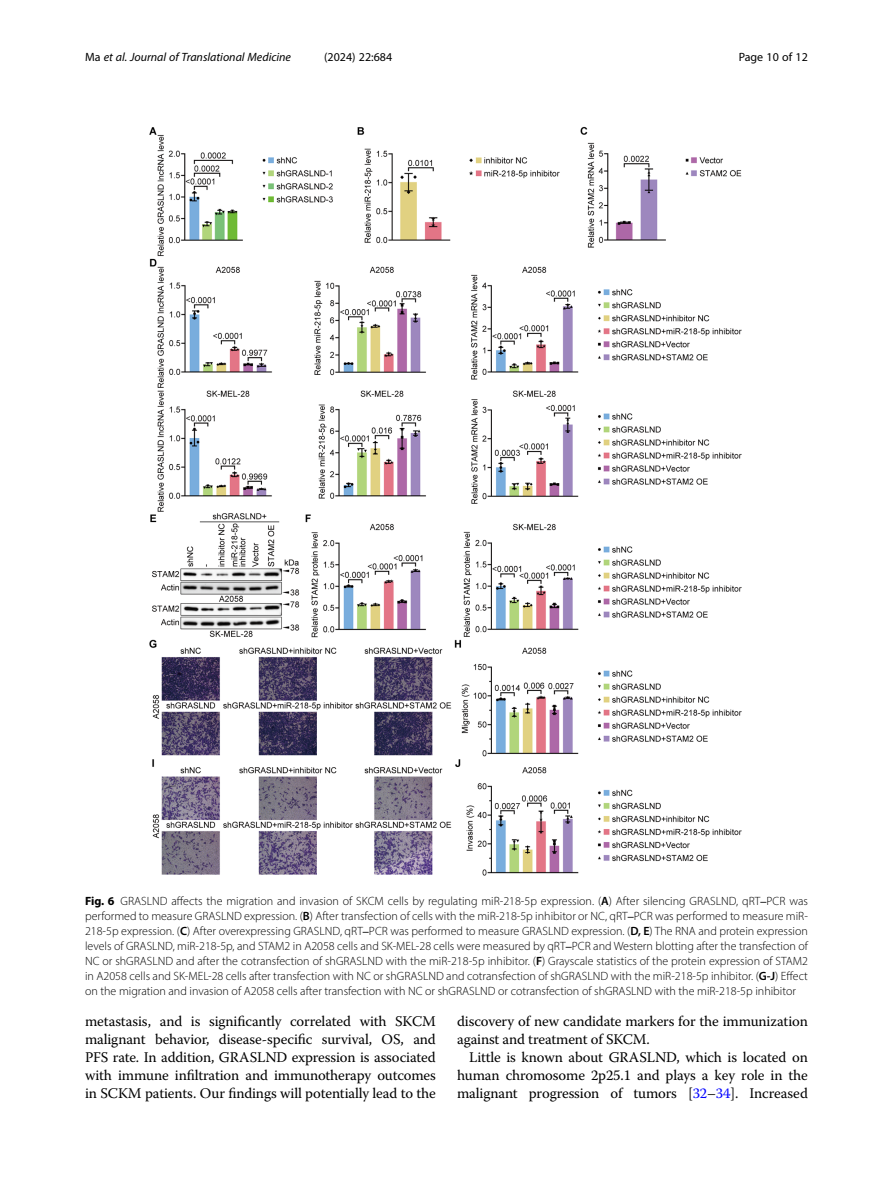
<style>
.page{position:relative;width:893px;height:1191px;background:#fff}
.page>*{position:absolute;margin:0;border:0;box-sizing:border-box;transform-origin:0 0}
.Body_Text{font:14.7px/18px "Warnock Pro";letter-spacing:-.01em;color:#000;text-align:justify}
.Body_Text_Indent{font:14.7px/18px "Warnock Pro";letter-spacing:-.01em;color:#000;text-align:justify}
.Figure_Caption{font:300 12px/15px "Myriad Pro";color:#000;text-align:justify}
.t1{font:italic 12px "Myriad Pro";color:#000}
.t2{font:12px "Myriad Pro";color:#000}
.s1{font-style:normal}
.s2{font-weight:700}
.s3{font-weight:600}
.s4{font-family:"STIX";font-weight:400}
.s5{color:#00f}
</style>
<div class="page">
<img style="left:149px;top:126px;width:593px;height:750px">
<p class="t1" style="left:85px;top:50px;width:208px"><span class="s1">Ma</span> et al. Journal of Translational Medicine</p>
<p class="t2" style="left:324px;top:50px;width:70px">(2024) 22:684</p>
<p class="t2" style="left:739px;top:50px;width:71px">Page 10 of 12</p>
<p class="Figure_Caption" style="left:85px;top:893px;width:724px"><span class="s2">Fig. 6</span> GRASLND affects the migration and invasion of SKCM cells by regulating miR-218-5p expression. (<span class="s3">A</span>) After silencing GRASLND, qRT<span class="s4">‒</span>PCR was performed to measure GRASLND expression. (<span class="s3">B</span>) After transfection of cells with the miR-218-5p inhibitor or NC, qRT<span class="s4">‒</span>PCR was performed to measure miR-218-5p expression. (<span class="s3">C</span>) After overexpressing GRASLND, qRT<span class="s4">‒</span>PCR was performed to measure GRASLND expression. (<span class="s3">D, E</span>) The RNA and protein expression levels of GRASLND, miR-218-5p, and STAM2 in A2058 cells and SK-MEL-28 cells were measured by qRT<span class="s4">‒</span>PCR and Western blotting after the transfection of NC or shGRASLND and after the cotransfection of shGRASLND with the miR-218-5p inhibitor. (<span class="s3">F</span>) Grayscale statistics of the protein expression of STAM2 in A2058 cells and SK-MEL-28 cells after transfection with NC or shGRASLND and cotransfection of shGRASLND with the miR-218-5p inhibitor. (<span class="s3">G-J</span>) Effect on the migration and invasion of A2058 cells after transfection with NC or shGRASLND or cotransfection of shGRASLND with the miR-218-5p inhibitor</p>
<p class="Body_Text" style="left:85px;top:1012px;width:352px">metastasis, and is significantly correlated with SKCM malignant behavior, disease-specific survival, OS, and PFS rate. In addition, GRASLND expression is associated with immune infiltration and immunotherapy outcomes in SCKM patients. Our findings will potentially lead to the</p>
<p class="Body_Text" style="left:457px;top:1012px;width:352px">discovery of new candidate markers for the immunization against and treatment of SKCM.</p>
<p class="Body_Text_Indent" style="left:457px;top:1048px;width:352px;text-indent:12px">Little is known about GRASLND, which is located on human chromosome 2p25.1 and plays a key role in the malignant progression of tumors [<span class="s5">32</span>–<span class="s5">34</span>]. Increased</p>
</div>
